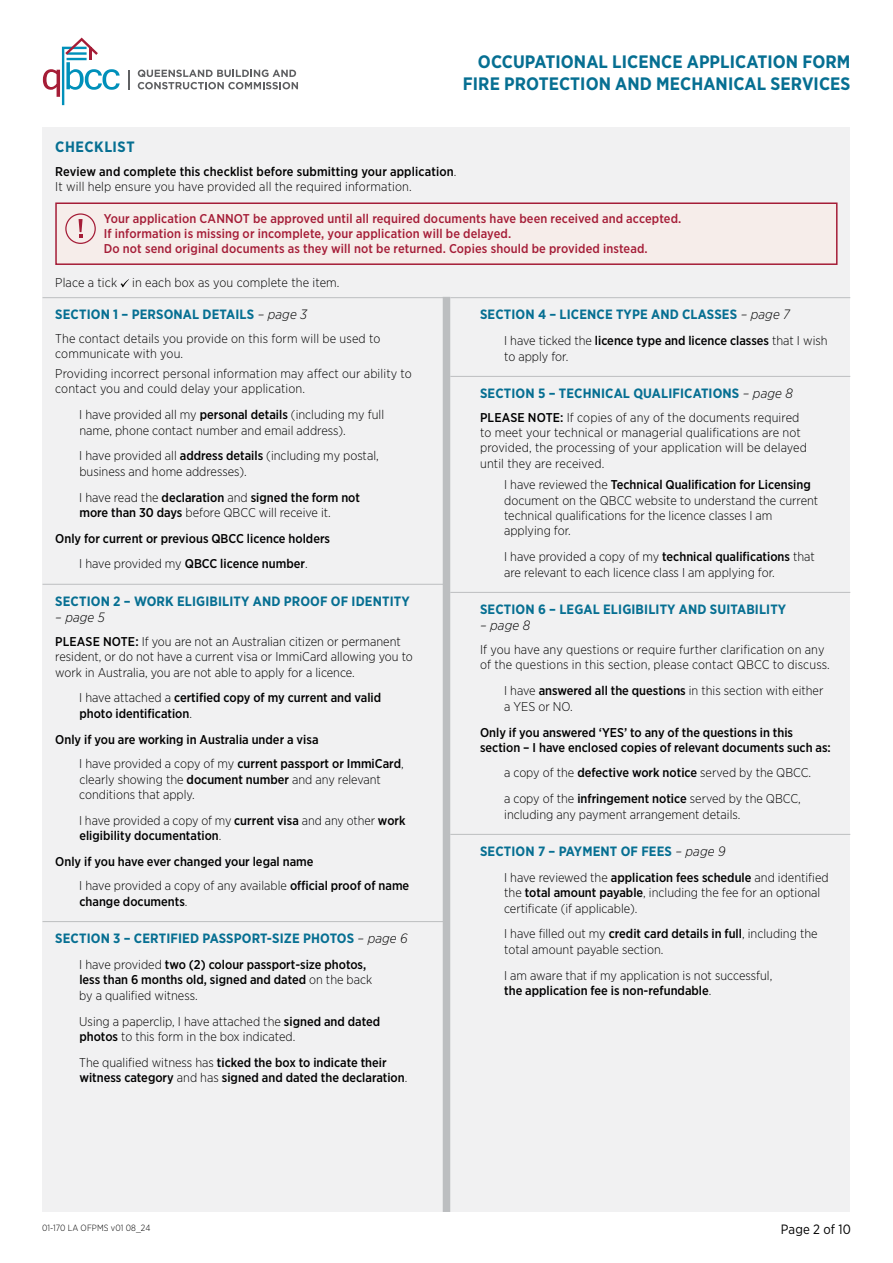
<style>
.page{position:relative;width:893px;height:1263px;background:#fff}
.page>*{position:absolute;margin:0;border:0;box-sizing:border-box;transform-origin:0 0}
.t1{font:700 18px/21.6px "Gotham Narrow";letter-spacing:.005em;color:#066f92;text-align:right}
.Form_Styles_H2_Form_Section_title{font:700 15px "Gotham Narrow";letter-spacing:.035em;color:#066f92}
.Form_Styles_H3_Form_Checklist_right_side{font:700 13.5px "Gotham Narrow";letter-spacing:.01em;color:#066f92}
.Form_Styles_H3_Form_Checklist_left_side{font:700 13.5px "Gotham Narrow";letter-spacing:.01em;color:#066f92}
.t2{font:13.5px "Gotham Narrow";letter-spacing:.01em;color:#000}
.Form_Styles_H3_Form_Checklist_left_side-2{font:italic 300 13.5px "Gotham Narrow";color:#000}
.Form_Styles_H3_Form_Checklist_right_side-2{font:italic 300 13.5px "Gotham Narrow";color:#000}
.Form_Styles_P_Form_body_checklist_2_colu{font:300 12.75px/15.3px "Gotham Narrow";color:#000}
.Form_Styles_P_Form_body{font:300 12.75px/15.3px "Gotham Narrow";letter-spacing:.01em;color:#000}
.Form_Styles_P_Form_body_checklist_2_colu-2{font:500 12.75px/15.3px "Gotham Narrow";color:#000}
.Form_Styles_P_Form_body-2{font:500 12.75px "Gotham Narrow";letter-spacing:.01em;color:#a51d37}
.Form_Styles_P_Form_body_checklist_Only_s{font:500 12.75px/15.3px "Gotham Narrow";color:#000}
.Form_Styles_P_Form_body-3{font:500 12.75px/15.3px "Gotham Narrow";letter-spacing:.01em;color:#000}
.t3{font:300 9px "Gotham Narrow";letter-spacing:.01em;color:#000}
.s1{font-weight:300}
.s2{font-weight:300;font-style:italic;color:#000}
.s3{font-weight:500}
</style>
<div class="page">
<div style="left:43px;top:128px;width:807px;height:1084px;background:#f1f1f2"></div>
<svg style="left:138px;top:70px;width:160px;height:19px"></svg>
<svg style="left:43px;top:38px;width:77px;height:67px"></svg>
<svg style="left:128px;top:70px;width:1px;height:19px"></svg>
<div style="left:56px;top:203px;width:781px;height:61px;background:#f6edea"></div>
<svg style="left:65px;top:213px;width:31px;height:31px"></svg>
<div style="left:55px;top:202px;width:782px;height:63px;border:2px solid #a51d37"></div>
<svg style="left:120px;top:279px;width:9px;height:8px"></svg>
<hr style="left:43px;top:297px;width:404px;height:1px;background:#bcbec0">
<hr style="left:43px;top:584px;width:404px;height:1px;background:#bcbec0">
<hr style="left:43px;top:921px;width:404px;height:1px;background:#bcbec0">
<hr style="left:450px;top:297px;width:400px;height:1px;background:#bcbec0">
<hr style="left:450px;top:376px;width:400px;height:1px;background:#bcbec0">
<hr style="left:450px;top:592px;width:400px;height:1px;background:#bcbec0">
<hr style="left:450px;top:834px;width:400px;height:1px;background:#bcbec0">
<div style="left:443px;top:297px;width:7px;height:915px;background:#bcbec0"></div>
<h1 class="t1" style="left:463px;top:51px;width:389px">OCCUPATIONAL LICENCE APPLICATION FORM<br>FIRE PROTECTION AND MECHANICAL SERVICES</h1>
<h2 class="Form_Styles_H2_Form_Section_title" style="left:55px;top:137px;width:81px">CHECKLIST</h2>
<p class="Form_Styles_P_Form_body-3" style="left:55px;top:164px;width:403px">Review and complete this checklist before submitting your application<span class="s1">.<br>It will help ensure you have provided all the required information.</span></p>
<p class="Form_Styles_P_Form_body-2" style="left:104px;top:210px;width:579px">Your application CANNOT be approved until all required documents have been received and accepted.</p>
<p class="Form_Styles_P_Form_body-2" style="left:104px;top:225px;width:409px">If information is missing or incomplete, your application will be delayed.</p>
<p class="Form_Styles_P_Form_body-2" style="left:104px;top:241px;width:545px">Do not send original documents as they will not be returned. Copies should be provided instead.</p>
<p class="Form_Styles_P_Form_body" style="left:55px;top:274px;width:286px">Place a tick in each box as you complete the item.</p>
<h3 class="Form_Styles_H3_Form_Checklist_left_side" style="left:55px;top:306px;width:253px">SECTION 1 – PERSONAL DETAILS <span class="s2">– page 3</span></h3>
<p class="Form_Styles_P_Form_body" style="left:55px;top:331px;width:327px">The contact details you provide on this form will be used to communicate with you.</p>
<p class="Form_Styles_P_Form_body" style="left:55px;top:365px;width:358px">Providing incorrect personal information may affect our ability to contact you and could delay your application.</p>
<p class="Form_Styles_P_Form_body_checklist_2_colu" style="left:79px;top:407px;width:306px">I have provided all my <span class="s3">personal details</span> (including my full name, phone contact number and email address).</p>
<p class="Form_Styles_P_Form_body_checklist_2_colu" style="left:79px;top:448px;width:301px">I have provided all <span class="s3">address details</span> (including my postal, business and home addresses).</p>
<p class="Form_Styles_P_Form_body_checklist_2_colu-2" style="left:79px;top:489px;width:282px"><span class="s1">I have read the</span> declaration <span class="s1">and</span> signed the form not more than 30 days <span class="s1">before QBCC will receive it.</span></p>
<p class="Form_Styles_P_Form_body_checklist_Only_s" style="left:55px;top:531px;width:276px">Only for current or previous QBCC licence holders</p>
<p class="Form_Styles_P_Form_body_checklist_2_colu-2" style="left:79px;top:556px;width:230px"><span class="s1">I have provided my</span> QBCC licence number<span class="s1">.</span></p>
<h3 class="Form_Styles_H3_Form_Checklist_left_side" style="left:55px;top:592px;width:356px">SECTION 2 – WORK ELIGIBILITY AND PROOF OF IDENTITY</h3>
<h3 class="Form_Styles_H3_Form_Checklist_left_side-2" style="left:55px;top:609px;width:51px">– page 5</h3>
<p class="Form_Styles_P_Form_body" style="left:55px;top:633px;width:359px"><span class="s3">PLEASE NOTE:</span> If you are not an Australian citizen or permanent resident, or do not have a current visa or ImmiCard allowing you to work in Australia, you are not able to apply for a licence.</p>
<p class="Form_Styles_P_Form_body_checklist_2_colu-2" style="left:79px;top:690px;width:303px"><span class="s1">I have attached a</span> certified copy of my current and valid photo identification<span class="s1">.</span></p>
<p class="Form_Styles_P_Form_body_checklist_Only_s" style="left:55px;top:731px;width:265px">Only if you are working in Australia under a visa</p>
<p class="Form_Styles_P_Form_body_checklist_2_colu" style="left:79px;top:756px;width:326px">I have provided a copy of my <span class="s3">current passport or ImmiCard</span>, clearly showing the <span class="s3">document number</span> and any relevant conditions that apply.</p>
<p class="Form_Styles_P_Form_body_checklist_2_colu-2" style="left:79px;top:812px;width:328px"><span class="s1">I have provided a copy of my</span> current visa <span class="s1">and any other</span> work eligibility documentation<span class="s1">.</span></p>
<p class="Form_Styles_P_Form_body_checklist_Only_s" style="left:55px;top:853px;width:260px">Only if you have ever changed your legal name</p>
<p class="Form_Styles_P_Form_body_checklist_2_colu-2" style="left:79px;top:878px;width:331px"><span class="s1">I have provided a copy of any available</span> official proof of name change documents<span class="s1">.</span></p>
<h3 class="Form_Styles_H3_Form_Checklist_left_side" style="left:55px;top:930px;width:354px">SECTION 3 – CERTIFIED PASSPORT-SIZE PHOTOS <span class="s2">– page 6</span></h3>
<p class="Form_Styles_P_Form_body_checklist_2_colu-2" style="left:79px;top:957px;width:295px"><span class="s1">I have provided</span> two (2) colour passport-size photos, less than 6 months old, signed and dated <span class="s1">on the back by a qualified witness.</span></p>
<p class="Form_Styles_P_Form_body_checklist_2_colu" style="left:79px;top:1013px;width:302px">Using a paperclip, I have attached the <span class="s3">signed and dated photos</span> to this form in the box indicated.</p>
<p class="Form_Styles_P_Form_body_checklist_2_colu-2" style="left:79px;top:1055px;width:330px"><span class="s1">The qualified witness has</span> ticked the box to indicate their witness category <span class="s1">and has</span> signed and dated the declaration<span class="s1">.</span></p>
<h3 class="Form_Styles_H3_Form_Checklist_right_side" style="left:480px;top:306px;width:311px">SECTION 4 – LICENCE TYPE AND CLASSES <span class="s2">– page 7</span></h3>
<p class="Form_Styles_P_Form_body_checklist_2_colu" style="left:504px;top:333px;width:325px">I have ticked the <span class="s3">licence type and licence classes</span> that I wish to apply for.</p>
<h3 class="Form_Styles_H3_Form_Checklist_right_side" style="left:480px;top:385px;width:314px">SECTION 5 – TECHNICAL QUALIFICATIONS <span class="s2">– page 8</span></h3>
<p class="Form_Styles_P_Form_body" style="left:480px;top:409px;width:328px"><span class="s3">PLEASE NOTE:</span> If copies of any of the documents required to meet your technical or managerial qualifications are not provided, the processing of your application will be delayed until they are received.</p>
<p class="Form_Styles_P_Form_body_checklist_2_colu" style="left:504px;top:477px;width:316px">I have reviewed the <span class="s3">Technical Qualification for Licensing </span>document on the QBCC website to understand the current technical qualifications for the licence classes I am applying for.</p>
<p class="Form_Styles_P_Form_body_checklist_2_colu" style="left:504px;top:549px;width:312px">I have provided a copy of my <span class="s3">technical qualifications</span> that are relevant to each licence class I am applying for.</p>
<h3 class="Form_Styles_H3_Form_Checklist_right_side" style="left:480px;top:601px;width:308px">SECTION 6 – LEGAL ELIGIBILITY AND SUITABILITY</h3>
<h3 class="Form_Styles_H3_Form_Checklist_right_side-2" style="left:480px;top:617px;width:51px">– page 8</h3>
<p class="Form_Styles_P_Form_body" style="left:480px;top:642px;width:351px">If you have any questions or require further clarification on any of the questions in this section, please contact QBCC to discuss.</p>
<p class="Form_Styles_P_Form_body_checklist_2_colu" style="left:504px;top:683px;width:321px">I have <span class="s3">answered all the questions</span> in this section with either a YES or NO.</p>
<p class="Form_Styles_P_Form_body_checklist_Only_s" style="left:480px;top:724px;width:352px">Only if you answered ‘YES’ to any of the questions in this section – I have enclosed copies of relevant documents such as:</p>
<p class="Form_Styles_P_Form_body_checklist_2_colu" style="left:504px;top:765px;width:309px">a copy of the <span class="s3">defective work notice</span> served by the QBCC.</p>
<p class="Form_Styles_P_Form_body_checklist_2_colu" style="left:504px;top:791px;width:298px">a copy of the <span class="s3">infringement notice</span> served by the QBCC, including any payment arrangement details.</p>
<h3 class="Form_Styles_H3_Form_Checklist_right_side" style="left:480px;top:842px;width:247px">SECTION 7 – PAYMENT OF FEES <span class="s2">– page 9</span></h3>
<p class="Form_Styles_P_Form_body_checklist_2_colu" style="left:504px;top:869px;width:326px">I have reviewed the <span class="s3">application fees schedule</span> and identified the <span class="s3">total amount payable</span>, including the fee for an optional certificate (if applicable).</p>
<p class="Form_Styles_P_Form_body_checklist_2_colu" style="left:504px;top:926px;width:315px">I have filled out my <span class="s3">credit card details in full</span>, including the total amount payable section.</p>
<p class="Form_Styles_P_Form_body_checklist_2_colu" style="left:504px;top:967px;width:270px">I am aware that if my application is not successful, <span class="s3">the application fee is non-refundable</span>.</p>
<p class="t3" style="left:42px;top:1222px;width:110px">01-170 LA OFPMS v01 08_24</p>
<p class="t2" style="left:781px;top:1221px;width:72px">Page 2 of 10</p>
</div>
